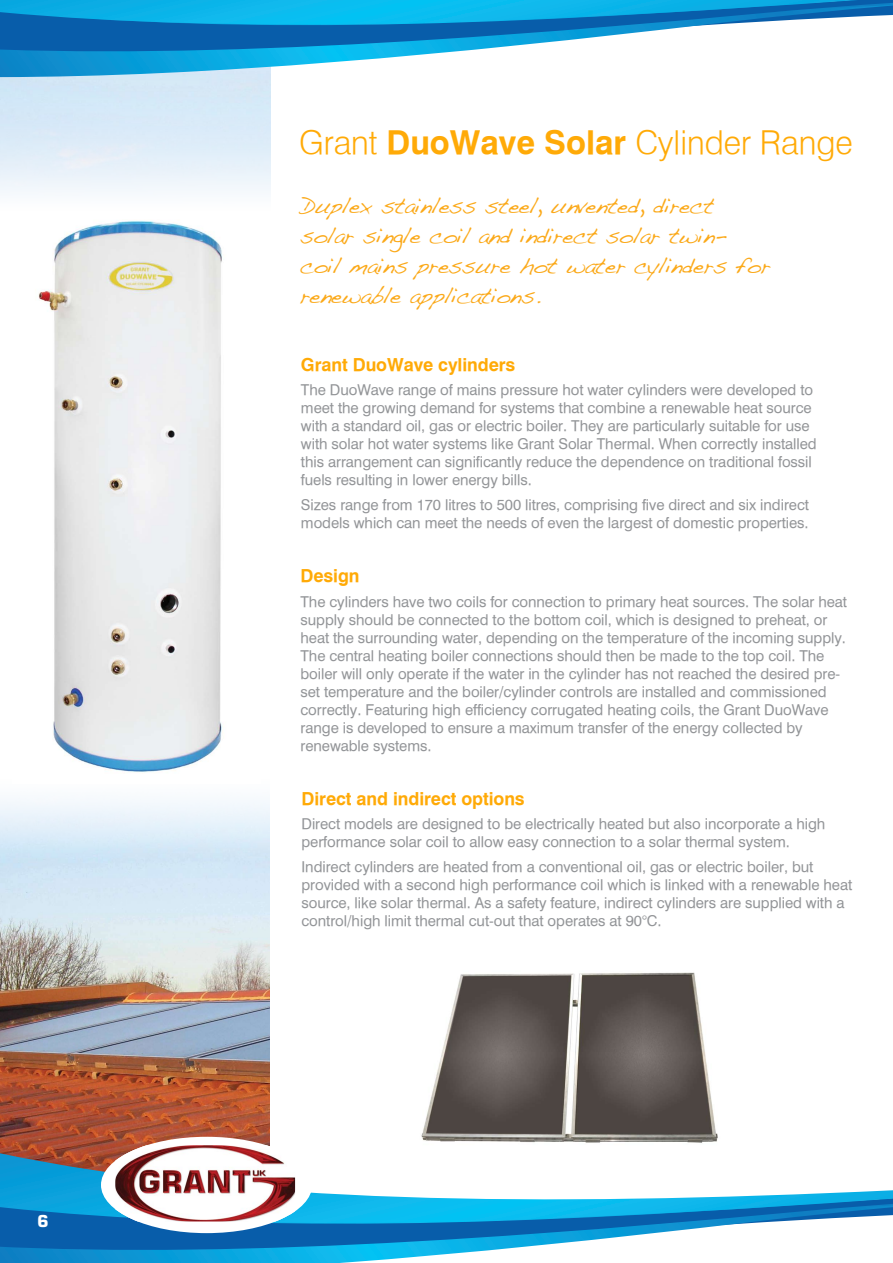
<style>
.page{position:relative;width:893px;height:1263px;background:#fff}
.page>*{position:absolute;margin:0;border:0;box-sizing:border-box;transform-origin:0 0}
.t1{font:300 33px "Halvett";color:#ffaa07}
.t2{font:22.5px/30px "Handwriting Dakota";letter-spacing:-.02em;color:#fba919}
.t3{font:700 18px "Halvett";letter-spacing:-.005em;color:#ffaa07}
.t4{font:700 16.5px "Square 721 BT";color:#fff}
.t5{font:15px/18px "Halvett";letter-spacing:-.005em;color:#939598}
.s1{font-weight:700}
</style>
<div class="page">
<img style="left:0;top:800px;width:269px;height:339px">
<img style="left:38px;top:220px;width:185px;height:552px">
<div style="left:0;top:81px;width:271px;height:24px;background:#d4e8f7"></div>
<svg style="left:0;top:38px;width:587px;height:43px"></svg>
<svg style="left:0;top:0;width:893px;height:38px;background:#289cd4"></svg>
<svg style="left:0;top:1139px;width:645px;height:124px"></svg>
<svg style="left:0;top:1153px;width:893px;height:81px"></svg>
<div style="left:101px;top:1137px;width:211px;height:96px;background:#fff;border-radius:50%"></div>
<div style="left:114px;top:1144px;width:188px;height:84px;background:#fff;opacity:.4"></div>
<img style="left:115px;top:1145px;width:180px;height:76px">
<img style="left:411px;top:972px;width:319px;height:184px">
<p class="t4" style="left:37px;top:1211px;width:13px">6</p>
<h1 class="t1" style="left:299px;top:122px;width:555px">Grant <span class="s1">DuoWave Solar</span> Cylinder Range</h1>
<h2 class="t2" style="left:300px;top:190px;width:472px">Duplex stainless steel, unvented, direct solar single coil and indirect solar twin&shy;coil mains pressure hot water cylinders for renewable applications.</h2>
<p class="t3" style="left:301px;top:354px;width:216px">Grant DuoWave cylinders</p>
<p class="t5" style="left:301px;top:381px;width:517px">The DuoWave range of mains pressure hot water cylinders were developed to meet the growing demand for systems that combine a renewable heat source with a standard oil, gas or electric boiler. They are particularly suitable for use with solar hot water systems like Grant Solar Thermal. When correctly installed this arrangement can significantly reduce the dependence on traditional fossil fuels resulting in lower energy bills.</p>
<p class="t5" style="left:301px;top:495px;width:509px">Sizes range from 170 litres to 500 litres, comprising five direct and six indirect models which can meet the needs of even the largest of domestic properties.</p>
<p class="t3" style="left:300px;top:565px;width:61px">Design</p>
<p class="t5" style="left:300px;top:592px;width:548px">The cylinders have two coils for connection to primary heat sources. The solar heat supply should be connected to the bottom coil, which is designed to preheat, or heat the surrounding water, depending on the temperature of the incoming supply.<br>The central heating boiler connections should then be made to the top coil. The boiler will only operate if the water in the cylinder has not reached the desired pre&shy;set temperature and the boiler/cylinder controls are installed and commissioned correctly. Featuring high efficiency corrugated heating coils, the Grant DuoWave range is developed to ensure a maximum transfer of the energy collected by renewable systems.</p>
<p class="t3" style="left:302px;top:788px;width:225px">Direct and indirect options</p>
<p class="t5" style="left:302px;top:815px;width:525px">Direct models are designed to be electrically heated but also incorporate a high performance solar coil to allow easy connection to a solar thermal system.</p>
<p class="t5" style="left:302px;top:857px;width:552px">Indirect cylinders are heated from a conventional oil, gas or electric boiler, but provided with a second high performance coil which is linked with a renewable heat source, like solar thermal. As a safety feature, indirect cylinders are supplied with a control/high limit thermal cut-out that operates at 90°C.</p>
</div>
